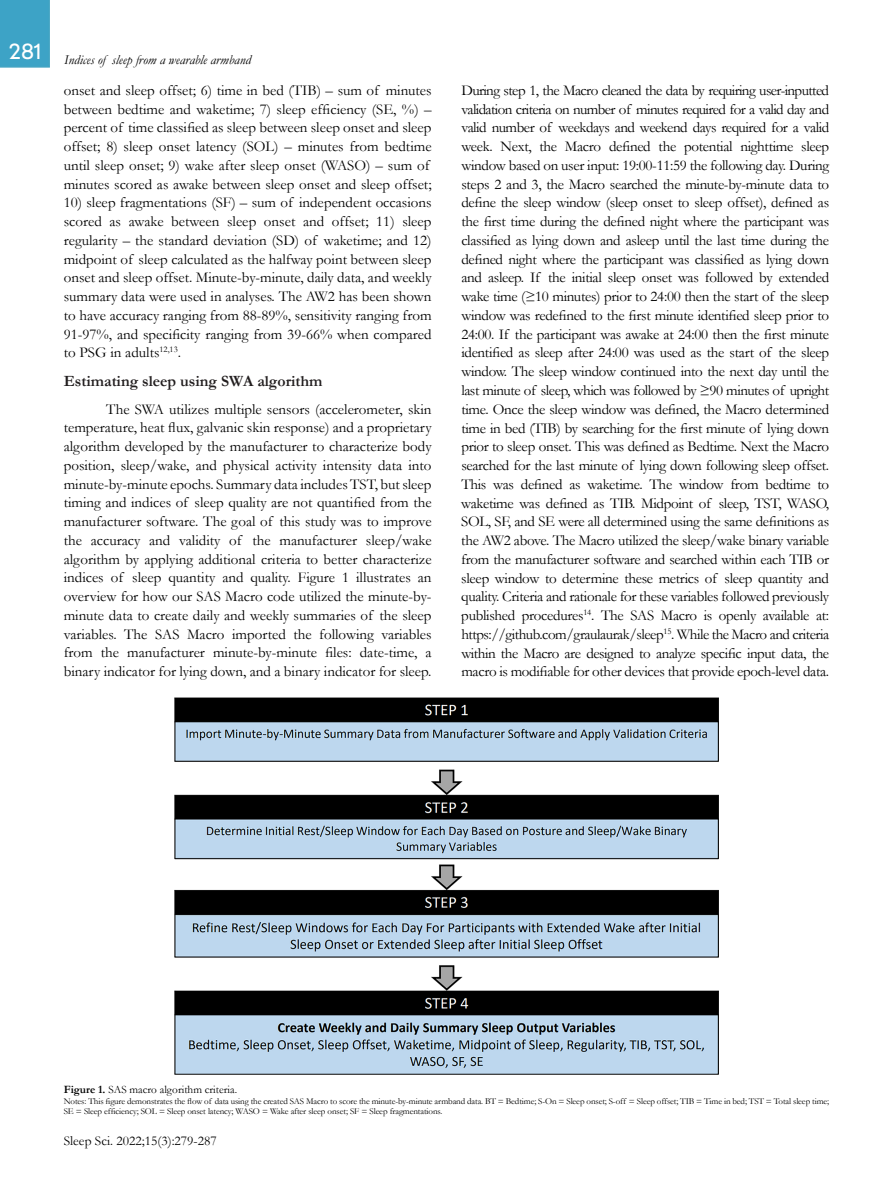
<style>
.page{position:relative;width:893px;height:1191px;background:#fff}
.page>*{position:absolute;margin:0;border:0;box-sizing:border-box;transform-origin:0 0}
.t1{font:700 15.75px "Garamond";color:#221e1f}
.t2{font:15px/18.8px "Garamond";color:#000;text-align:justify}
.t3{font:italic 13.5px "Garamond";color:#000}
.t4{font:13.5px "Garamond";color:#000}
.t5{font:11.25px "Garamond";color:#000}
.t6{font:9px/10.8px "Garamond";letter-spacing:-.01em;color:#000}
.s1{font-weight:700}
</style>
<div class="page">
<div style="left:0;top:0;width:50px;height:68px;background:#3da3c6"></div>
<img style="left:175px;top:697px;width:543px;height:377px">
<p class="t3" style="left:9px;top:51px;width:244px"><sup>281</sup> Indices of sleep from a wearable armband</p>
<p class="t2" style="left:64px;top:80px;width:369px;text-align:left">onset and sleep offset; 6) time in bed (TIB) – sum of minutes between bedtime and waketime; 7) sleep efficiency (SE, %) – percent of time classified as sleep between sleep onset and sleep offset; 8) sleep onset latency (SOL) – minutes from bedtime until sleep onset; 9) wake after sleep onset (WASO) – sum of minutes scored as awake between sleep onset and sleep offset;</p>
<p class="t2" style="left:64px;top:193px;width:369px">10) sleep fragmentations (SF) – sum of independent occasions scored as awake between sleep onset and offset; 11) sleep regularity – the standard deviation (SD) of waketime; and 12) midpoint of sleep calculated as the halfway point between sleep onset and sleep offset. Minute-by-minute, daily data, and weekly summary data were used in analyses. The AW2 has been shown to have accuracy ranging from 88-89%, sensitivity ranging from 91-97%, and specificity ranging from 39-66% when compared to PSG in adults<sup>12,13</sup>.</p>
<p class="t1" style="left:64px;top:370px;width:260px">Estimating sleep using SWA algorithm</p>
<p class="t2" style="left:64px;top:399px;width:369px;text-indent:43px">The SWA utilizes multiple sensors (accelerometer, skin temperature, heat flux, galvanic skin response) and a proprietary algorithm developed by the manufacturer to characterize body position, sleep/wake, and physical activity intensity data into minute-by-minute epochs. Summary data includes TST, but sleep timing and indices of sleep quality are not quantified from the manufacturer software. The goal of this study was to improve the accuracy and validity of the manufacturer sleep/wake algorithm by applying additional criteria to better characterize indices of sleep quantity and quality. Figure 1 illustrates an overview for how our SAS Macro code utilized the minute-by&shy;minute data to create daily and weekly summaries of the sleep variables. The SAS Macro imported the following variables from the manufacturer minute-by-minute files: date-time, a binary indicator for lying down, and a binary indicator for sleep.</p>
<p class="t2" style="left:461px;top:80px;width:369px">During step 1, the Macro cleaned the data by requiring user-inputted validation criteria on number of minutes required for a valid day and valid number of weekdays and weekend days required for a valid week. Next, the Macro defined the potential nighttime sleep window based on user input: 19:00-11:59 the following day. During steps 2 and 3, the Macro searched the minute-by-minute data to define the sleep window (sleep onset to sleep offset), defined as the first time during the defined night where the participant was classified as lying down and asleep until the last time during the defined night where the participant was classified as lying down and asleep. If the initial sleep onset was followed by extended wake time (≥10 minutes) prior to 24:00 then the start of the sleep window was redefined to the first minute identified sleep prior to 24:00. If the participant was awake at 24:00 then the first minute identified as sleep after 24:00 was used as the start of the sleep window. The sleep window continued into the next day until the last minute of sleep, which was followed by ≥90 minutes of upright time. Once the sleep window was defined, the Macro determined time in bed (TIB) by searching for the first minute of lying down prior to sleep onset. This was defined as Bedtime. Next the Macro searched for the last minute of lying down following sleep offset.<br>This was defined as waketime. The window from bedtime to waketime was defined as TIB. Midpoint of sleep, TST, WASO, SOL, SF, and SE were all determined using the same definitions as the AW2 above. The Macro utilized the sleep/wake binary variable from the manufacturer software and searched within each TIB or sleep window to determine these metrics of sleep quantity and quality. Criteria and rationale for these variables followed previously published procedures<sup>14</sup>. The SAS Macro is openly available at: https://github.com/graulaurak/sleep<sup>15</sup>. While the Macro and criteria within the Macro are designed to analyze specific input data, the macro is modifiable for other devices that provide epoch-level data.</p>
<p class="t5" style="left:64px;top:1081px;width:175px"><span class="s1">Figure 1.</span> SAS macro algorithm criteria.</p>
<p class="t6" style="left:64px;top:1095px;width:767px">Notes: This figure demonstrates the flow of data using the created SAS Macro to score the minute-by-minute armband data. BT = Bedtime; S-On = Sleep onset; S-off = Sleep offset; TIB = Time in bed; TST = Total sleep time;<br>SE = Sleep efficiency; SOL = Sleep onset latency; WASO = Wake after sleep onset; SF = Sleep fragmentations.</p>
<p class="t4" style="left:64px;top:1131px;width:155px">Sleep Sci. 2022;15(3):279-287</p>
</div>
